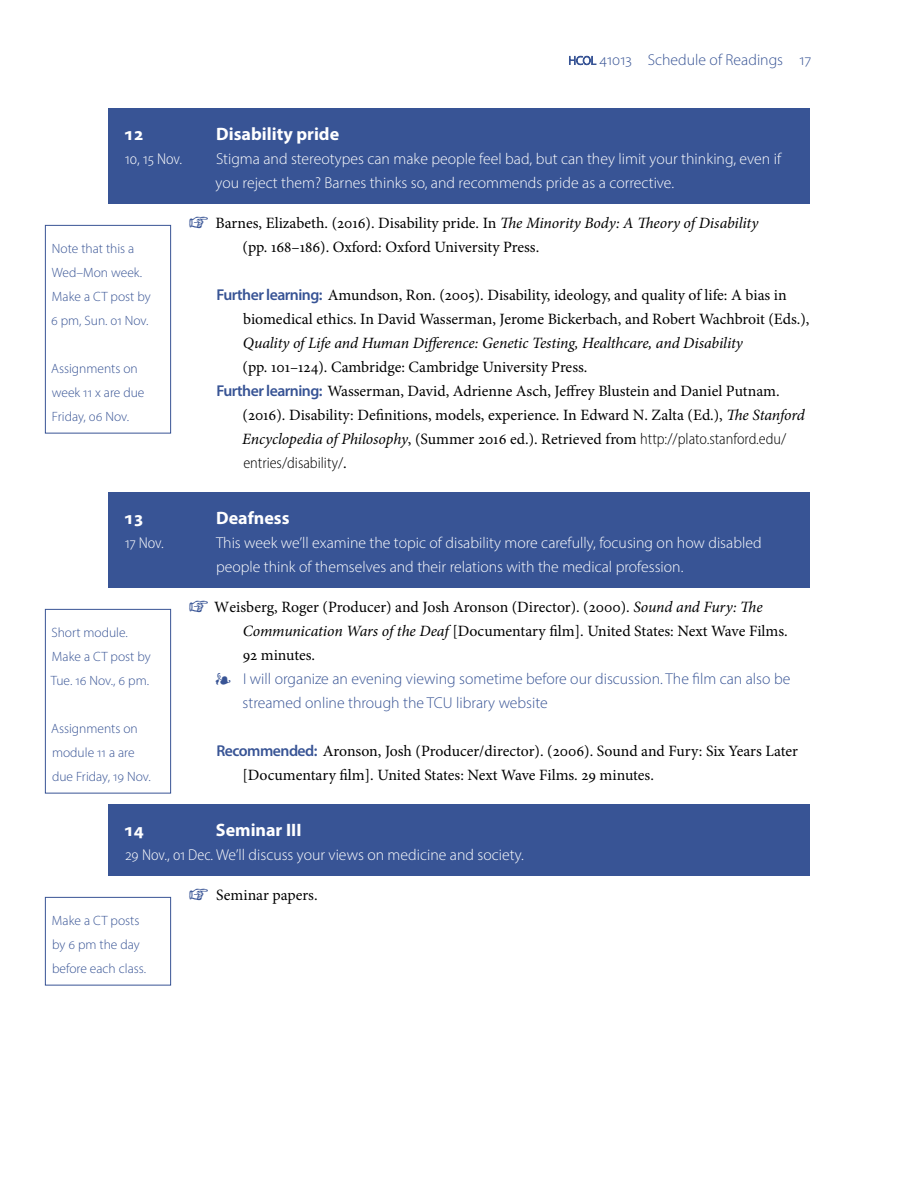
<style>
.page{position:relative;width:918px;height:1188px;background:#fff}
.page>*{position:absolute;margin:0;border:0;box-sizing:border-box;transform-origin:0 0}
.t1{font:700 18px "Myriad Pro";color:#fff}
.Outline-entry_furthe{font:15.75px/24px "Minion Pro";color:#000}
.Outline-topic_overvi{font:300 15.75px/24px "Myriad Pro";color:#fff}
.Outline-entry_target{font:15.75px/24px "Minion Pro";color:#000}
.Outline-entry_addend{font:300 15.75px/24px "Myriad Pro";color:#385495}
.Outline-entry_recomm{font:15.75px/24px "Minion Pro";letter-spacing:-.005em;color:#000}
.Outline-topic_overvi-2{font:300 semi-condensed 15.75px "Myriad Pro";color:#fff}
.Outline-note_box_tex{font:300 13.5px/24px "Myriad Pro";color:#385495}
.s1{font-size:12px}
.s2{font-family:"EB Garamond";font-weight:500;font-size:18px;color:#385495}
.s3{font-style:italic}
.s4{font-family:"Myriad Pro";font-weight:600;color:#385495}
.s5{font-family:"Myriad Pro";font-weight:300;font-stretch:semi-condensed}
.s6{font-family:"Minion Pro";font-weight:700}
.s7{font-stretch:semi-condensed}
</style>
<div class="page">
<div style="left:108px;top:108px;width:702px;height:96px;background:#385495"></div>
<div style="left:108px;top:492px;width:702px;height:96px;background:#385495"></div>
<div style="left:108px;top:804px;width:702px;height:72px;background:#385495"></div>
<div style="left:45px;top:225px;width:126px;height:209px;border:1px solid #385495"></div>
<div style="left:45px;top:609px;width:126px;height:185px;border:1px solid #385495"></div>
<div style="left:45px;top:897px;width:126px;height:89px;border:1px solid #385495"></div>
<p class="Outline-entry_addend" style="left:569px;top:47px;width:244px"><span class="s1">HCOL</span> 41013 Schedule of Readings 17</p>
<p class="t1" style="left:124px;top:122px;width:22px">12</p>
<p class="t1" style="left:216px;top:122px;width:124px">Disability pride</p>
<p class="Outline-topic_overvi-2" style="left:125px;top:149px;width:59px">10, 15 Nov.</p>
<p class="Outline-topic_overvi" style="left:216px;top:146px;width:567px">Stigma and stereotypes can make people feel bad, but can they limit your thinking, even if you reject them? Barnes thinks so, and recommends pride as a corrective.</p>
<p class="Outline-entry_target" style="left:243px;top:211px;width:517px;text-indent:-54px"><span class="s2">☞</span> Barnes, Elizabeth. (2016). Disability pride. In <span class="s3">The Minority Body: A Theory of Disability </span>(pp. 168–186). Oxford: Oxford University Press.</p>
<p class="Outline-entry_furthe" style="left:243px;top:283px;width:569px;text-indent:-26px"><span class="s4">Further learning:</span> Amundson, Ron. (2005). Disability, ideology, and quality of life: A bias in biomedical ethics. In David Wasserman, Jerome Bickerbach, and Robert Wachbroit (Eds.), <span class="s3">Quality of Life and Human Difference: Genetic Testing, Healthcare, and Disability<br></span>(pp. 101–124). Cambridge: Cambridge University Press.</p>
<p class="Outline-entry_furthe" style="left:242px;top:379px;width:564px;text-indent:-26px"><span class="s4">Further learning:</span> Wasserman, David, Adrienne Asch, Jeffrey Blustein and Daniel Putnam. (2016). Disability: Definitions, models, experience. In Edward N. Zalta (Ed.), <span class="s3">The Stanford Encyclopedia of Philosophy</span>, (Summer 2016 ed.). Retrieved from <span class="s5">http://plato.stanford.edu/ entries/disability/</span>.</p>
<p class="Outline-note_box_tex" style="left:51px;top:236px;width:101px">Note that this a<br>Wed–Mon week.<br>Make a CT post by<br>6 pm, Sun. 01 Nov.</p>
<p class="Outline-note_box_tex" style="left:51px;top:356px;width:95px">Assignments on week 11 x are due<br>Friday, 06 Nov.</p>
<p class="t1" style="left:124px;top:506px;width:22px">13</p>
<p class="t1" style="left:216px;top:506px;width:75px">Deafness</p>
<p class="Outline-topic_overvi-2" style="left:125px;top:533px;width:40px">17 Nov.</p>
<p class="Outline-topic_overvi" style="left:216px;top:530px;width:547px">This week we’ll examine the topic of disability more carefully, focusing on how disabled people think of themselves and their relations with the medical profession.</p>
<p class="Outline-entry_target" style="left:243px;top:595px;width:547px;text-indent:-54px"><span class="s2">☞</span> Weisberg, Roger (Producer) and Josh Aronson (Director). (2000). <span class="s3">Sound and Fury: The<br>Communication Wars of the Deaf</span> [Documentary film]. United States: Next Wave Films.<br>92 minutes.</p>
<p class="Outline-entry_addend" style="left:243px;top:667px;width:549px;text-indent:-28px"><span class="s6">❧</span> I will organize an evening viewing sometime before our discussion. The film can also be streamed online through the TCU library website</p>
<p class="Outline-entry_recomm" style="left:242px;top:739px;width:557px;text-indent:-26px"><span class="s4">Recommended:</span> Aronson, Josh (Producer/director). (2006). Sound and Fury: Six Years Later [Documentary film]. United States: Next Wave Films. 29 minutes.</p>
<p class="Outline-note_box_tex" style="left:51px;top:620px;width:101px">Short module.<br>Make a CT post by<br>Tue. 16 Nov., 6 pm.</p>
<p class="Outline-note_box_tex" style="left:51px;top:716px;width:101px">Assignments on module 11 a are due Friday, 19 Nov.</p>
<p class="t1" style="left:124px;top:818px;width:22px">14</p>
<p class="t1" style="left:216px;top:818px;width:87px">Seminar III</p>
<p class="Outline-topic_overvi" style="left:125px;top:842px;width:400px"><span class="s7">29 Nov., 01 Dec.</span> We’ll discuss your views on medicine and society.</p>
<p class="Outline-entry_target" style="left:189px;top:883px;width:130px"><span class="s2">☞</span> Seminar papers.</p>
<p class="Outline-note_box_tex" style="left:52px;top:908px;width:96px">Make a CT posts by 6 pm the day before each class.</p>
</div>
